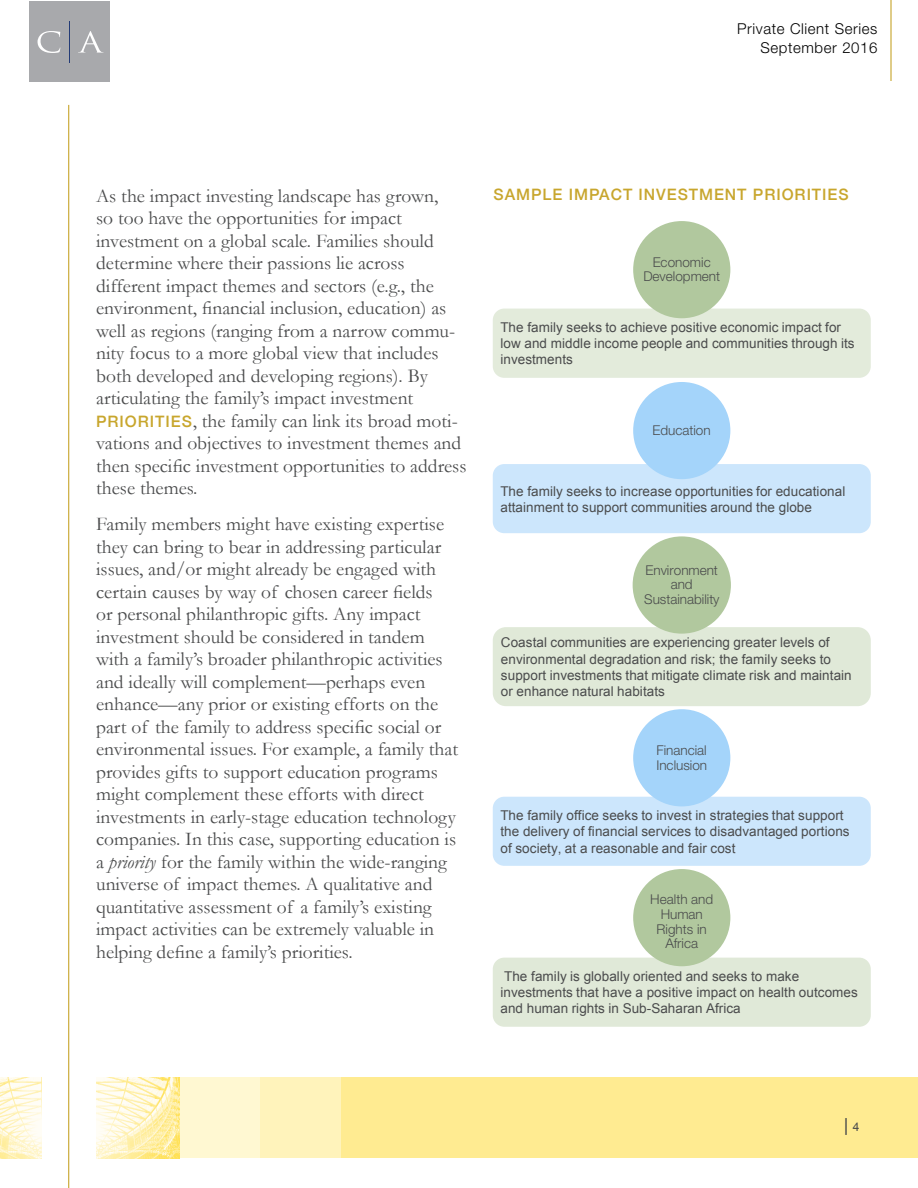
<style>
.page{position:relative;width:918px;height:1188px;background:#fff}
.page>*{position:absolute;margin:0;border:0;box-sizing:border-box;transform-origin:0 0}
.t1{font:19.5px/22.5px "Garamond";color:#4a4b4c}
.t2{font:18px "Arial";color:#4a4b4c}
.t3{font:500 15.75px "Helvetica Neue LT";letter-spacing:.06em;color:#c8a62d}
.t4{font:300 15px/19.5px "Helvetica Neue LT Std";letter-spacing:.04em;color:#000;text-align:right}
.t5{font:13.5px/16.2px "Arial";letter-spacing:.005em;color:#4a4b4c}
.t6{font:300 13.5px/14.5px "Helvetica Neue LT Std";color:#4a4b4c;text-align:center}
.s1{font-family:"Helvetica Neue LT";font-weight:500;font-size:15.75px;color:#c8a62d}
.s2{font-style:italic}
.s3{font-size:12px}
</style>
<div class="page">
<div style="left:179px;top:1077px;width:81px;height:81px;background:#fff8d2"></div>
<div style="left:29px;top:1px;width:81px;height:81px;background:#a8a9ac"></div>
<hr style="left:69px;top:21px;width:1px;height:42px;background:#233b76">
<svg style="left:38px;top:31px;width:66px;height:22px"></svg>
<div style="left:340px;top:1077px;width:578px;height:81px;background:#ffeb91"></div>
<div style="left:260px;top:1077px;width:81px;height:81px;background:#fff3bb"></div>
<hr style="left:890px;top:0;width:2px;height:81px;background:#c8a62d">
<hr style="left:68px;top:105px;width:1px;height:1083px;background:#c8a62d">
<img style="left:96px;top:1077px;width:83px;height:81px">
<img style="left:0;top:1077px;width:41px;height:81px">
<div style="left:493px;top:309px;width:378px;height:69px;background:#e0e9d8;border-radius:12px"></div>
<div style="left:633px;top:221px;width:97px;height:97px;background:#b1c89e;border-radius:50%"></div>
<div style="left:493px;top:464px;width:378px;height:69px;background:#cce6fc;border-radius:12px"></div>
<div style="left:633px;top:382px;width:97px;height:97px;background:#a4d4fa;border-radius:50%"></div>
<div style="left:493px;top:627px;width:378px;height:79px;background:#e0e9d8;border-radius:13px"></div>
<div style="left:633px;top:536px;width:98px;height:98px;background:#b1c89e;border-radius:50%"></div>
<div style="left:493px;top:797px;width:378px;height:69px;background:#cce6fc;border-radius:12px"></div>
<div style="left:633px;top:709px;width:97px;height:97px;background:#a4d4fa;border-radius:50%"></div>
<div style="left:493px;top:958px;width:378px;height:69px;background:#e0e9d8;border-radius:12px"></div>
<div style="left:633px;top:869px;width:97px;height:97px;background:#b1c89e;border-radius:50%"></div>
<p class="t4" style="left:737px;top:18px;width:142px">Private Client Series<br>September 2016</p>
<p class="t1" style="left:96px;top:184px;width:372px">As the impact investing landscape has grown,<br>so too have the opportunities for impact investment on a global scale. Families should determine where their passions lie across different impact themes and sectors (e.g., the environment, financial inclusion, education) as well as regions (ranging from a narrow commu&shy;nity focus to a more global view that includes both developed and developing regions). By articulating the family’s impact investment<br><span class="s1">PRI ORI TI ES</span> , the family can link its broad moti&shy;vations and objectives to investment themes and then specific investment opportunities to address these themes.</p>
<p class="t1" style="left:96px;top:512px;width:363px">Family members might have existing expertise they can bring to bear in addressing particular issues, and/or might already be engaged with certain causes by way of chosen career fields<br>or personal philanthropic gifts. Any impact investment should be considered in tandem with a family’s broader philanthropic activities and ideally will complement—perhaps even enhance—any prior or existing efforts on the part of the family to address specific social or environmental issues. For example, a family that provides gifts to support education programs might complement these efforts with direct investments in early-stage education technology companies. In this case, supporting education is a <span class="s2">priority</span> for the family within the wide-ranging universe of impact themes. A qualitative and quantitative assessment of a family’s existing impact activities can be extremely valuable in helping define a family’s priorities.</p>
<p class="t3" style="left:494px;top:185px;width:355px">SAMPLE IMPACT INVESTMENT PRIORITIES</p>
<p class="t6" style="left:643px;top:254px;width:78px">Economic<br>Development</p>
<p class="t5" style="left:501px;top:319px;width:356px">The family seeks to achieve positive economic impact for low and middle income people and communities through its investments</p>
<p class="t6" style="left:653px;top:423px;width:60px">Education</p>
<p class="t5" style="left:501px;top:483px;width:346px">The family seeks to increase opportunities for educational attainment to support communities around the globe</p>
<p class="t6" style="left:644px;top:563px;width:77px">Environment and<br>Sustainability</p>
<p class="t5" style="left:501px;top:635px;width:352px">Coastal communities are experiencing greater levels of environmental degradation and risk; the family seeks to support investments that mitigate climate risk and maintain or enhance natural habitats</p>
<p class="t6" style="left:656px;top:743px;width:52px;text-align:left">Financial<br>Inclusion</p>
<p class="t5" style="left:501px;top:807px;width:351px">The family office seeks to invest in strategies that support the delivery of financial services to disadvantaged portions of society, at a reasonable and fair cost</p>
<p class="t6" style="left:650px;top:892px;width:64px">Health and<br>Human<br>Rights in<br>Africa</p>
<p class="t5" style="left:501px;top:968px;width:359px">The family is globally oriented and seeks to make investments that have a positive impact on health outcomes and human rights in Sub-Saharan Africa</p>
<p class="t2" style="left:844px;top:1113px;width:17px">| <span class="s3">4</span></p>
</div>
